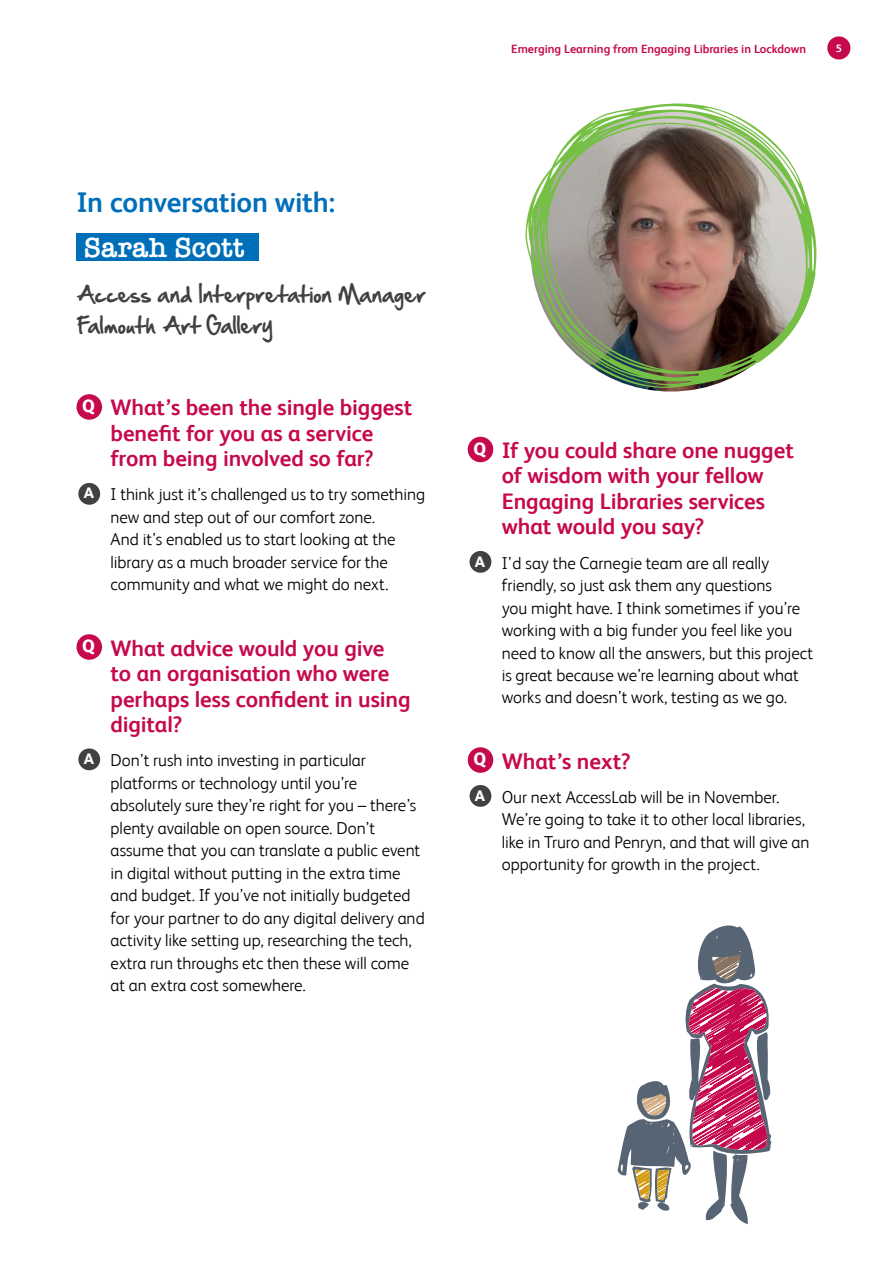
<style>
.page{position:relative;width:893px;height:1263px;background:#fff}
.page>*{position:absolute;margin:0;border:0;box-sizing:border-box;transform-origin:0 0}
.t1{font:700 28.5px "FS Albert";letter-spacing:-.01em;color:#006fba}
.t2{font:600 28.5px "American Typewriter";color:#fff}
.t3{font:700 22.5px/25.5px "FS Albert";letter-spacing:-.005em;color:#c6094d}
.t4{font:19.5px/31.5px "Hand Of Sean";letter-spacing:.015em;color:#414042}
.t5{font:300 17.25px/22.5px "FS Albert";color:#000}
.t6{font:700 12px "FS Albert";color:#c6094d}
.t7{font:700 10.65px "FS Albert";color:#fff}
.s1{font-weight:800;font-size:18px;color:#fff}
.s2{font-weight:800;font-size:15.45px;color:#fff}
</style>
<div class="page">
<div style="left:827px;top:36px;width:23px;height:24px;background:#c6094d;border-radius:50%"></div>
<div style="left:77px;top:233px;width:182px;height:28px;background:#006fba"></div>
<div style="left:77px;top:394px;width:25px;height:26px;background:#c6094d;border-radius:50%"></div>
<div style="left:78px;top:483px;width:22px;height:22px;background:#414042;border-radius:50%"></div>
<div style="left:77px;top:634px;width:25px;height:26px;background:#c6094d;border-radius:50%"></div>
<div style="left:78px;top:748px;width:22px;height:22px;background:#414042;border-radius:50%"></div>
<div style="left:468px;top:437px;width:25px;height:25px;background:#c6094d;border-radius:50%"></div>
<div style="left:470px;top:551px;width:21px;height:22px;background:#414042;border-radius:50%"></div>
<div style="left:468px;top:747px;width:25px;height:26px;background:#c6094d;border-radius:50%"></div>
<div style="left:470px;top:785px;width:21px;height:22px;background:#414042;border-radius:50%"></div>
<svg style="left:583px;top:103px;width:234px;height:160px"></svg>
<img style="left:525px;top:127px;width:291px;height:265px">
<svg style="left:618px;top:925px;width:154px;height:299px"></svg>
<p class="t6" style="left:511px;top:42px;width:296px">Emerging Learning from Engaging Libraries in Lockdown</p>
<p class="t7" style="left:836px;top:42px;width:8px">5</p>
<h1 class="t1" style="left:77px;top:185px;width:260px">In conversation with:</h1>
<h1 class="t2" style="left:84px;top:225px;width:162px">Sarah Scott</h1>
<p class="t4" style="left:77px;top:278px;width:350px">Access and Interpretation Manager<br>Falmouth Art Gallery</p>
<h2 class="t3" style="left:82px;top:395px;width:332px;text-align:center"><span class="s1">Q</span> What’s been the single biggest benefit for you as a service<br>from being involved so far?</h2>
<p class="t5" style="left:111px;top:483px;width:316px;text-indent:-27px"><span class="s2">A</span> I think just it’s challenged us to try something new and step out of our comfort zone.<br>And it’s enabled us to start looking at the library as a much broader service for the community and what we might do next.</p>
<h2 class="t3" style="left:111px;top:635px;width:302px;text-indent:-28px"><span class="s1">Q</span> What advice would you give to an organisation who were perhaps less confident in using digital?</h2>
<p class="t5" style="left:111px;top:749px;width:316px;text-indent:-27px"><span class="s2">A</span> Don’t rush into investing in particular platforms or technology until you’re absolutely sure they’re right for you – there’s plenty available on open source. Don’t assume that you can translate a public event in digital without putting in the extra time and budget. If you’ve not initially budgeted for your partner to do any digital delivery and activity like setting up, researching the tech, extra run throughs etc then these will come at an extra cost somewhere.</p>
<h2 class="t3" style="left:502px;top:437px;width:294px;text-indent:-28px"><span class="s1">Q</span> If you could share one nugget of wisdom with your fellow<br>Engaging Libraries services what would you say?</h2>
<p class="t5" style="left:502px;top:551px;width:313px;text-indent:-27px"><span class="s2">A</span> I’d say the Carnegie team are all really friendly, so just ask them any questions<br>you might have. I think sometimes if you’re working with a big funder you feel like you need to know all the answers, but this project is great because we’re learning about what works and doesn’t work, testing as we go.</p>
<h2 class="t3" style="left:473px;top:748px;width:159px"><span class="s1">Q</span> What’s next?</h2>
<p class="t5" style="left:502px;top:785px;width:309px;text-indent:-27px"><span class="s2">A</span> Our next AccessLab will be in November.<br>We’re going to take it to other local libraries, like in Truro and Penryn, and that will give an opportunity for growth in the project.</p>
</div>
